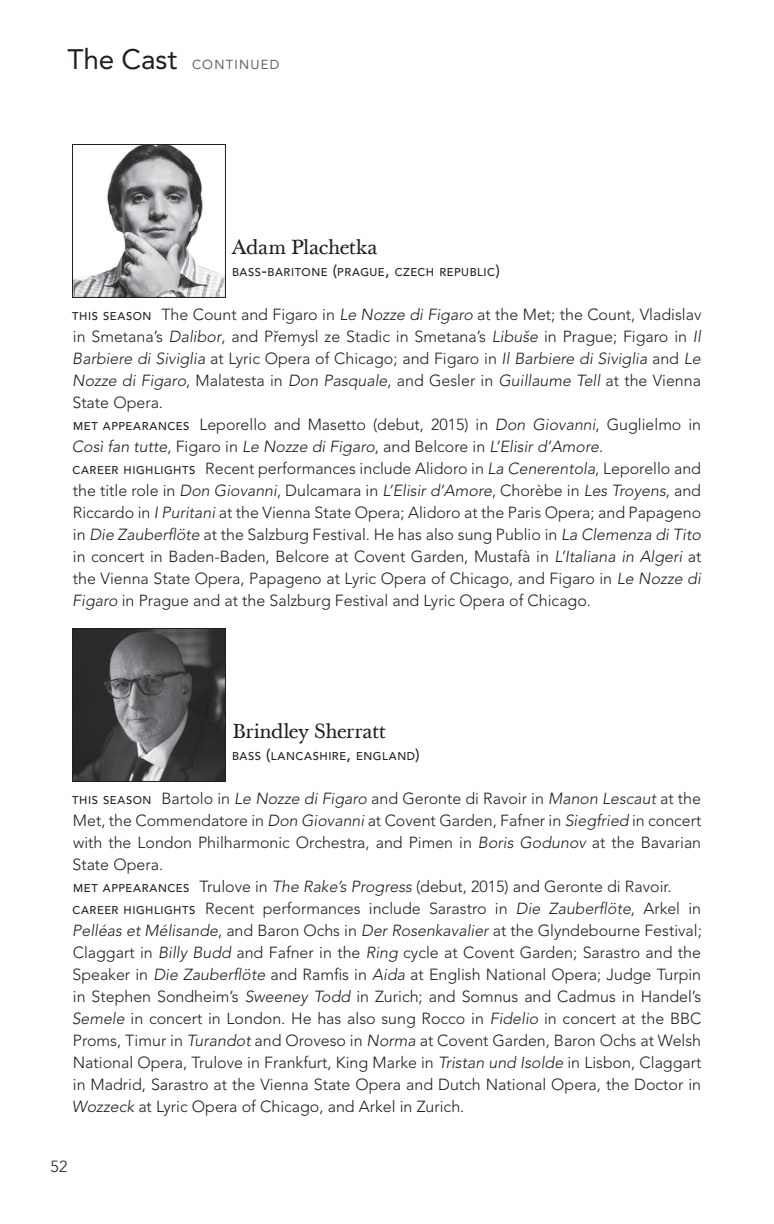
<style>
.page{position:relative;width:774px;height:1224px;background:#fff}
.page>*{position:absolute;margin:0;border:0;box-sizing:border-box;transform-origin:0 0}
.t1{font:20px "Baskerville Ten";letter-spacing:-.015em;color:#231f20}
.t2{font:300 16px/22px "Avenir";color:#231f20}
.t3{font:13px "Avenir";letter-spacing:.095em;color:#636366}
.t4{font:500 11.2px "Avenir";letter-spacing:.045em;color:#231f20}
.s1{font-size:28px;color:#231f20}
.s2{font-size:16px}
.s3{font-weight:500;font-size:11.2px}
.s4{font-style:italic}
</style>
<div class="page">
<img style="left:74px;top:146px;width:150px;height:150px">
<div style="left:72px;top:144px;width:154px;height:154px;border:1px solid #231f20"></div>
<img style="left:74px;top:630px;width:150px;height:150px">
<div style="left:72px;top:628px;width:154px;height:154px;border:1px solid #231f20"></div>
<p class="t3" style="left:68px;top:57px;width:213px"><span class="s1">The Cast</span> CONTINUED</p>
<p class="t1" style="left:232px;top:235px;width:147px">Adam Plachetka</p>
<p class="t4" style="left:232px;top:266px;width:269px">BASS<span class="s2">-</span>BARITONE <span class="s2">(</span>PRAGUE<span class="s2">,</span> CZECH REPUBLIC<span class="s2">)</span></p>
<p class="t2" style="left:72px;top:304px;width:631px"><span class="s3">THIS SEASON</span> The Count and Figaro in <span class="s4">Le Nozze di Figaro</span> at the Met; the Count, Vladislav in Smetana’s <span class="s4">Dalibor</span>, and Prˇemysl ze Stadic in Smetana’s <span class="s4">Libuše</span> in Prague; Figaro in <span class="s4">Il Barbiere di Siviglia</span> at Lyric Opera of Chicago; and Figaro in <span class="s4">Il Barbiere di Siviglia</span> and <span class="s4">Le Nozze di Figaro</span>, Malatesta in <span class="s4">Don Pasquale</span>, and Gesler in <span class="s4">Guillaume Tell</span> at the Vienna State Opera.<br><span class="s3">MET APPEARANCES</span> Leporello and Masetto (debut, 2015) in <span class="s4">Don Giovanni</span>, Guglielmo in <span class="s4">Così fan tutte</span>, Figaro in <span class="s4">Le Nozze di Figaro</span>, and Belcore in <span class="s4">L’Elisir d’Amore</span>.<br><span class="s3">CAREER HIGHLIGHTS</span> Recent performances include Alidoro in <span class="s4">La Cenerentola</span>, Leporello and the title role in <span class="s4">Don Giovanni</span>, Dulcamara in <span class="s4">L’Elisir d’Amore</span>, Chorèbe in <span class="s4">Les Troyens</span>, and Riccardo in <span class="s4">I Puritani</span> at the Vienna State Opera; Alidoro at the Paris Opera; and Papageno in <span class="s4">Die Zauberflöte</span> at the Salzburg Festival. He has also sung Publio in <span class="s4">La Clemenza di Tito </span>in concert in Baden-Baden, Belcore at Covent Garden, Mustafà in <span class="s4">L’Italiana in Algeri</span> at the Vienna State Opera, Papageno at Lyric Opera of Chicago, and Figaro in <span class="s4">Le Nozze di Figaro</span> in Prague and at the Salzburg Festival and Lyric Opera of Chicago.</p>
<p class="t1" style="left:232px;top:719px;width:156px">Brindley Sherratt</p>
<p class="t4" style="left:232px;top:750px;width:189px">BASS <span class="s2">(</span>LANCASHIRE<span class="s2">,</span> ENGLAND<span class="s2">)</span></p>
<p class="t2" style="left:72px;top:788px;width:632px"><span class="s3">THIS SEASON</span> Bartolo in <span class="s4">Le Nozze di Figaro</span> and Geronte di Ravoir in <span class="s4">Manon Lescaut</span> at the Met, the Commendatore in <span class="s4">Don Giovanni</span> at Covent Garden, Fafner in <span class="s4">Siegfried</span> in concert with the London Philharmonic Orchestra, and Pimen in <span class="s4">Boris Godunov</span> at the Bavarian State Opera.<br><span class="s3">MET APPEARANCES</span> Trulove in <span class="s4">The Rake’s Progress</span> (debut, 2015) and Geronte di Ravoir.<br><span class="s3">CAREER HIGHLIGHTS</span> Recent performances include Sarastro in <span class="s4">Die Zauberflöte</span>, Arkel in <span class="s4">Pelléas et Mélisande</span>, and Baron Ochs in <span class="s4">Der Rosenkavalier</span> at the Glyndebourne Festival; Claggart in <span class="s4">Billy Budd</span> and Fafner in the <span class="s4">Ring</span> cycle at Covent Garden; Sarastro and the Speaker in <span class="s4">Die Zauberflöte</span> and Ramfis in <span class="s4">Aida</span> at English National Opera; Judge Turpin in Stephen Sondheim’s <span class="s4">Sweeney Todd</span> in Zurich; and Somnus and Cadmus in Handel’s <span class="s4">Semele</span> in concert in London. He has also sung Rocco in <span class="s4">Fidelio</span> in concert at the BBC Proms, Timur in <span class="s4">Turandot</span> and Oroveso in <span class="s4">Norma</span> at Covent Garden, Baron Ochs at Welsh National Opera, Trulove in Frankfurt, King Marke in <span class="s4">Tristan und Isolde</span> in Lisbon, Claggart in Madrid, Sarastro at the Vienna State Opera and Dutch National Opera, the Doctor in <span class="s4">Wozzeck</span> at Lyric Opera of Chicago, and Arkel in Zurich.</p>
<p class="t2" style="left:51px;top:1156px;width:18px">52</p>
</div>
